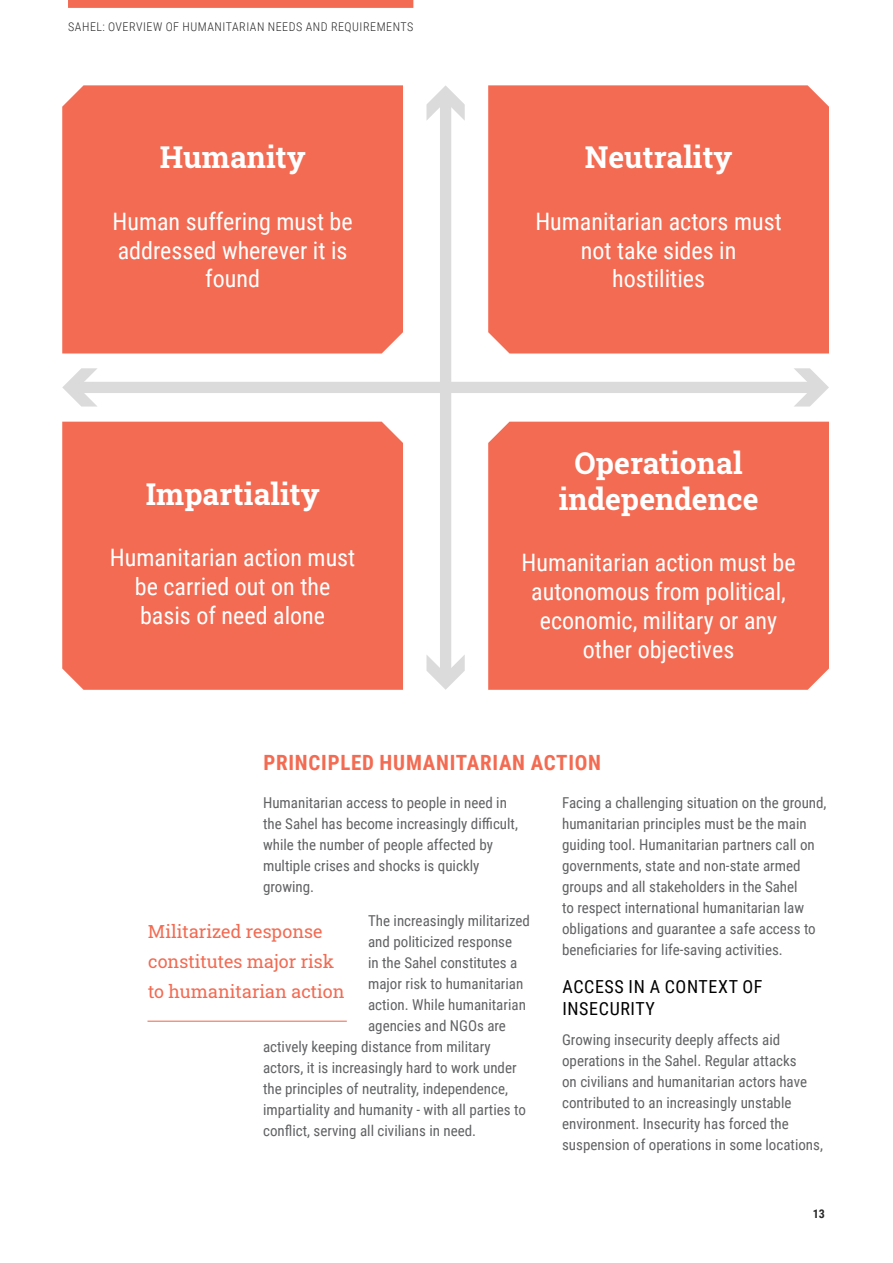
<style>
.page{position:relative;width:893px;height:1263px;background:#fff}
.page>*{position:absolute;margin:0;border:0;box-sizing:border-box;transform-origin:0 0}
.t1{font:700 30px/36px "Roboto Slab";color:#fff;text-align:center}
.t2{font:24px/28.8px "Roboto Condensed";color:#fff;text-align:center}
.Body-title{font:700 21px "Roboto Condensed";letter-spacing:.035em;color:#f26b52}
.Highlights{font:18px/30px "Roboto Slab";color:#f26b52}
.Body-subtitle{font:18px/21.6px "Roboto Condensed";letter-spacing:.035em;color:#000}
.Body-text{font:15px/21px "Roboto Condensed";color:#616264}
.t3{font:300 12px "Roboto Condensed";letter-spacing:.045em;color:#292829}
.t4{font:700 12px "Roboto Condensed";color:#292829}
</style>
<div class="page">
<div style="left:68px;top:0;width:345px;height:8px;background:#f26b52"></div>
<div style="left:63px;top:85px;width:340px;height:268px;background:#f26b52"></div>
<div style="left:488px;top:85px;width:341px;height:268px;background:#f26b52"></div>
<div style="left:63px;top:422px;width:340px;height:268px;background:#f26b52"></div>
<div style="left:488px;top:422px;width:341px;height:268px;background:#f26b52"></div>
<div style="left:75px;top:382px;width:741px;height:11px;background:#dcdbdb"></div>
<svg style="left:63px;top:368px;width:34px;height:38px"></svg>
<svg style="left:794px;top:368px;width:35px;height:38px"></svg>
<div style="left:440px;top:98px;width:11px;height:579px;background:#dcdbdb"></div>
<svg style="left:426px;top:85px;width:39px;height:35px"></svg>
<svg style="left:426px;top:655px;width:39px;height:35px"></svg>
<hr style="left:147px;top:1021px;width:200px;height:1px;background:#f26b52">
<p class="t3" style="left:68px;top:18px;width:15px">SAHEL</p>
<p class="t3" style="left:102px;top:18px;width:88px">: OVERVIEW OF HUMANI</p>
<p class="t3" style="left:226px;top:18px;width:27px">TARIAN</p>
<p class="t3" style="left:268px;top:18px;width:8px">NEEDS</p>
<p class="t3" style="left:306px;top:18px;width:8px">AND</p>
<p class="t3" style="left:331px;top:18px;width:48px">REQUI REMEN</p>
<p class="t3" style="left:401px;top:18px;width:13px">TS</p>
<p class="t1" style="left:160px;top:139px;width:147px">Humanity</p>
<p class="t2" style="left:113px;top:206px;width:242px">Human suffering must be addressed wherever it is found</p>
<p class="t1" style="left:146px;top:475px;width:175px">Impartiality</p>
<p class="t2" style="left:110px;top:542px;width:247px">Humanitarian action must be carried out on the basis of need alone</p>
<p class="t1" style="left:585px;top:139px;width:149px">Neutrality</p>
<p class="t2" style="left:535px;top:206px;width:248px">Humanitarian actors must not take sides in hostilities</p>
<p class="t1" style="left:559px;top:444px;width:201px">Operational independence</p>
<p class="t2" style="left:521px;top:547px;width:276px">Humanitarian action must be autonomous from political, economic, military or any other objectives</p>
<p class="Body-title" style="left:263px;top:747px;width:339px">PRINCIPLED HUMANITARIAN ACTION</p>
<p class="Body-text" style="left:263px;top:791px;width:256px">Humanitarian access to people in need in the Sahel has become increasingly difficult, while the number of people affected by multiple crises and shocks is quickly growing.</p>
<p class="Body-text" style="left:368px;top:909px;width:163px">The increasingly militarized</p>
<p class="Body-text" style="left:368px;top:930px;width:146px">and politicized response</p>
<p class="Body-text" style="left:368px;top:951px;width:151px">in the Sahel constitutes a</p>
<p class="Body-text" style="left:368px;top:972px;width:157px">major risk to humanitarian</p>
<p class="Body-text" style="left:368px;top:993px;width:159px">action. While humanitarian</p>
<p class="Body-text" style="left:368px;top:1014px;width:139px">agencies and NGOs are</p>
<p class="Body-text" style="left:263px;top:1035px;width:229px">actively keeping distance from military</p>
<p class="Body-text" style="left:263px;top:1056px;width:255px">actors, it is increasingly hard to work under</p>
<p class="Body-text" style="left:263px;top:1077px;width:246px">the principles of neutrality, independence,</p>
<p class="Body-text" style="left:263px;top:1098px;width:264px">impartiality and humanity - with all parties to</p>
<p class="Body-text" style="left:263px;top:1119px;width:215px">conflict, serving all civilians in need.</p>
<p class="Body-text" style="left:562px;top:791px;width:266px">Facing a challenging situation on the ground, humanitarian principles must be the main guiding tool. Humanitarian partners call on governments, state and non-state armed groups and all stakeholders in the Sahel<br>to respect international humanitarian law obligations and guarantee a safe access to beneficiaries for life-saving activities.</p>
<p class="Body-subtitle" style="left:562px;top:975px;width:202px">ACCESS IN A CONTEXT OF<br>INSECURITY</p>
<p class="Body-text" style="left:562px;top:1028px;width:262px">Growing insecurity deeply affects aid operations in the Sahel. Regular attacks<br>on civilians and humanitarian actors have contributed to an increasingly unstable environment. Insecurity has forced the suspension of operations in some locations,</p>
<p class="Highlights" style="left:148px;top:916px;width:198px">Militarized response constitutes major risk to humanitarian action</p>
<p class="t4" style="left:813px;top:1205px;width:14px">13</p>
</div>
